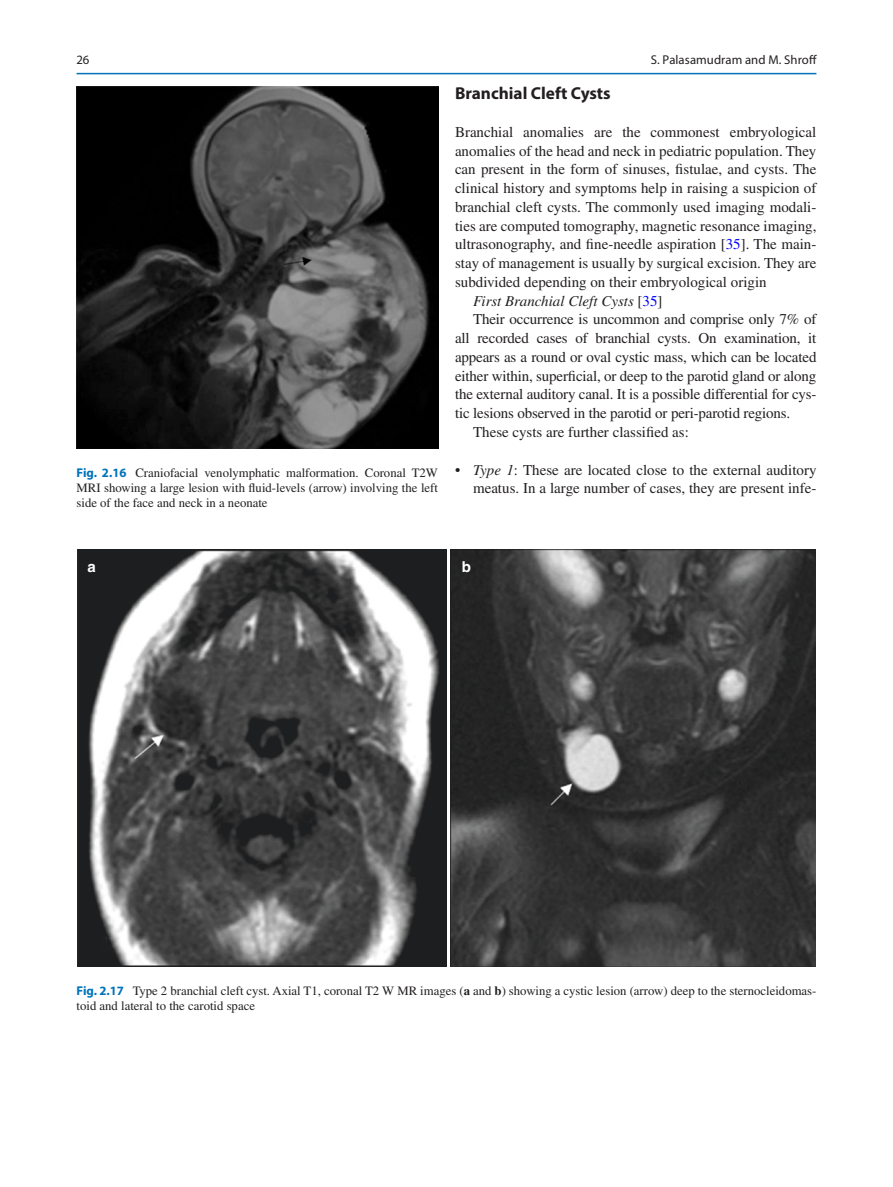
<style>
.page{position:relative;width:893px;height:1187px;background:#fff}
.page>*{position:absolute;margin:0;border:0;box-sizing:border-box;transform-origin:0 0}
.t1{font:700 17.25px "Myriad Pro";color:#231f20}
.t2{font:15px/18.8px "Times LT Std";color:#231f20;text-align:right}
.t3{font:italic 15px "Times LT Std";color:#231f20}
.t4{font:15px "Helvetica Bold 2";color:#fff}
.t5{font:12.75px/15px "Times LT Std";color:#231f20;text-align:justify}
.t6{font:12.75px "Myriad Pro Regular 2";letter-spacing:.005em;color:#231f20}
.t7{font:12.75px "Myriad Pro";color:#231f20}
.s1{font-family:"Myriad Pro";font-weight:700;color:#0073bc}
.s2{color:#00f}
.s3{font-style:normal}
.s4{font-style:normal;color:#00f}
.s5{font-style:italic}
.s6{font-weight:700}
</style>
<div class="page">
<img style="left:77px;top:87px;width:361px;height:361px">
<img style="left:77px;top:549px;width:369px;height:417px">
<img style="left:450px;top:549px;width:366px;height:417px">
<hr style="left:77px;top:73px;width:739px;height:1px;background:#0073bc">
<p class="t7" style="left:77px;top:52px;width:14px">26</p>
<p class="t5" style="left:77px;top:465px;width:363px"><span class="s1">Fig. 2.16</span> Craniofacial venolymphatic malformation. Coronal T2W MRI showing a large lesion with fluid-levels (arrow) involving the left side of the face and neck in a neonate</p>
<p class="t6" style="left:651px;top:52px;width:168px">S. Palasamudram and M. Shroff</p>
<p class="t1" style="left:455px;top:82px;width:157px">Branchial Cleft Cysts</p>
<p class="t2" style="left:455px;top:122px;width:363px">Branchial anomalies are the commonest embryological</p>
<p class="t2" style="left:455px;top:141px;width:363px">anomalies of the head and neck in pediatric population. They</p>
<p class="t2" style="left:455px;top:160px;width:363px">can present in the form of sinuses, fistulae, and cysts. The</p>
<p class="t2" style="left:455px;top:179px;width:363px">clinical history and symptoms help in raising a suspicion of</p>
<p class="t2" style="left:455px;top:197px;width:363px">branchial cleft cysts. The commonly used imaging modali-</p>
<p class="t2" style="left:455px;top:216px;width:363px">ties are computed tomography, magnetic resonance imaging,</p>
<p class="t2" style="left:455px;top:235px;width:363px">ultrasonography, and fine-needle aspiration [<span class="s2">35</span>]. The main-</p>
<p class="t2" style="left:455px;top:254px;width:363px">stay of management is usually by surgical excision. They are</p>
<p class="t2" style="left:455px;top:272px;width:313px">subdivided depending on their embryological origin</p>
<p class="t3" style="left:473px;top:292px;width:191px">First Branchial Cleft Cysts <span class="s3">[</span><span class="s4">35</span><span class="s3">]</span></p>
<p class="t2" style="left:473px;top:310px;width:345px">Their occurrence is uncommon and comprise only 7% of</p>
<p class="t2" style="left:455px;top:329px;width:363px">all recorded cases of branchial cysts. On examination, it</p>
<p class="t2" style="left:455px;top:347px;width:363px">appears as a round or oval cystic mass, which can be located</p>
<p class="t2" style="left:455px;top:366px;width:363px">either within, superficial, or deep to the parotid gland or along</p>
<p class="t2" style="left:455px;top:385px;width:363px">the external auditory canal. It is a possible differential for cys-</p>
<p class="t2" style="left:455px;top:404px;width:337px">tic lesions observed in the parotid or peri-parotid regions.</p>
<p class="t2" style="left:473px;top:422px;width:217px">These cysts are further classified as:</p>
<p class="t2" style="left:455px;top:460px;width:363px">• <span class="s5">Type 1</span>: These are located close to the external auditory meatus. In a large number of cases, they are present infe-</p>
<p class="t4" style="left:87px;top:557px;width:10px">a</p>
<p class="t4" style="left:462px;top:557px;width:11px">b</p>
<p class="t5" style="left:77px;top:983px;width:741px"><span class="s1">Fig. 2.17</span> Type 2 branchial cleft cyst. Axial T1, coronal T2 W MR images (<span class="s6">a</span> and <span class="s6">b</span>) showing a cystic lesion (arrow) deep to the sternocleidomas&shy;toid and lateral to the carotid space</p>
</div>
